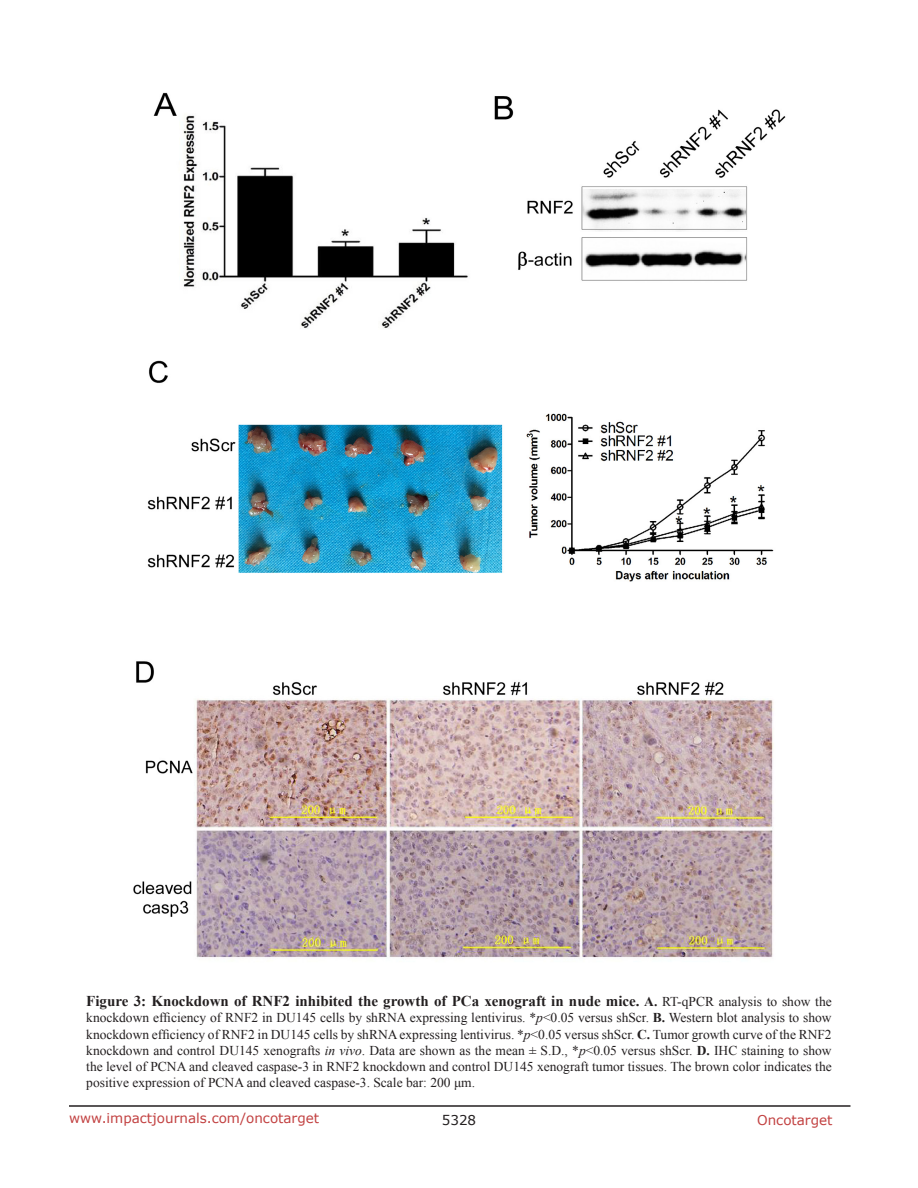
<style>
.page{position:relative;width:918px;height:1188px;background:#fff}
.page>*{position:absolute;margin:0;border:0;box-sizing:border-box;transform-origin:0 0}
.figuretext{font:700 15px "Times New Roman";color:#231f20}
.figuretext-2{font:13.5px/16.2px "Times New Roman";color:#231f20;text-align:justify}
.t1{font:13.5px "Verdana";color:#c24141}
.t2{font:13.5px "Verdana";color:#231f20}
.s1{font-size:13.5px}
.s2{font-weight:400;font-size:13.5px}
.s3{font-style:italic}
.s4{font-weight:700}
</style>
<div class="page">
<hr style="left:69px;top:1105px;width:781px;height:2px;background:#231f20">
<img style="left:133px;top:92px;width:653px;height:867px">
<p class="figuretext" style="left:86px;top:991px;width:747px">Figure 3: Knockdown of RNF2 inhibited the growth of PCa xenograft in nude mice. <span class="s1">A.</span> <span class="s2">RT-qPCR analysis to show the</span></p>
<p class="figuretext-2" style="left:86px;top:1010px;width:747px">knockdown efficiency of RNF2 in DU145 cells by shRNA expressing lentivirus. *<span class="s3">p</span>&lt;0.05 versus shScr. <span class="s4">B.</span> Western blot analysis to show knockdown efficiency of RNF2 in DU145 cells by shRNA expressing lentivirus. *<span class="s3">p</span>&lt;0.05 versus shScr. <span class="s4">C.</span> Tumor growth curve of the RNF2 knockdown and control DU145 xenografts <span class="s3">in vivo</span>. Data are shown as the mean ± S.D., *<span class="s3">p</span>&lt;0.05 versus shScr. <span class="s4">D.</span> IHC staining to show the level of PCNA and cleaved caspase-3 in RNF2 knockdown and control DU145 xenograft tumor tissues. The brown color indicates the positive expression of PCNA and cleaved caspase-3. Scale bar: 200 μm.</p>
<p class="t1" style="left:69px;top:1109px;width:252px">www.impactjournals.com/oncotarget</p>
<p class="t2" style="left:442px;top:1111px;width:36px">5328</p>
<p class="t1" style="left:757px;top:1111px;width:77px">Oncotarget</p>
</div>
